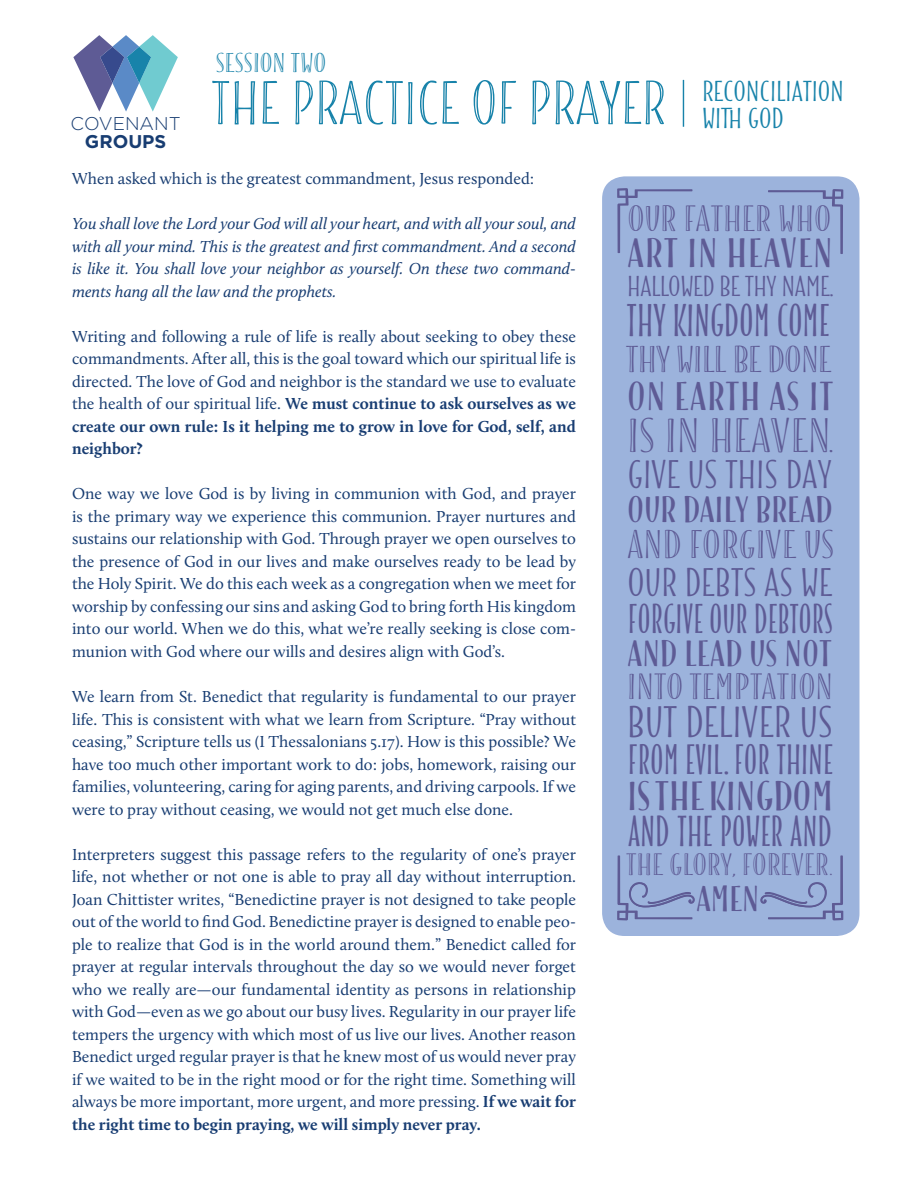
<style>
.page{position:relative;width:918px;height:1188px;background:#fff}
.page>*{position:absolute;margin:0;border:0;box-sizing:border-box;transform-origin:0 0}
.Subheading{font:54px "Blend Caps Inline";color:#1883aa}
.t1{font:42.75px "Blend Caps Engraved";color:#5e5b95}
.t2{font:700 40.5px "Blend Caps Condensed";color:#5e5b95}
.t3{font:700 39px "Blend";color:#5e5b95}
.t4{font:700 38.25px "Blend Caps Condensed";color:#5e5b95}
.t5{font:700 37.5px "Blend Caps Condensed";color:#5e5b95}
.t6{font:700 36.75px "Blend Caps Condensed";color:#5e5b95}
.t7{font:900 36px "Blend Caps";color:#5e5b95}
.t8{font:900 36px "Blend Caps";letter-spacing:.02em;color:#5e5b95}
.t9{font:35.25px/37.5px "Blend Caps Engraved";color:#5e5b95}
.t10{font:700 35.25px "Blend";color:#5e5b95}
.t11{font:900 35.25px "Blend Caps";letter-spacing:.02em;color:#5e5b95}
.t12{font:33px "Blend Caps Engraved";letter-spacing:-.02em;color:#5e5b95}
.t13{font:32.25px/33px "Blend Caps Engraved";color:#5e5b95}
.t14{font:900 32.25px "Blend Caps";letter-spacing:-.005em;color:#5e5b95}
.t15{font:900 31.5px "Blend Caps";color:#5e5b95}
.t16{font:27.3px "Blend Caps Engraved";color:#5e5b95}
.Subheading-2{font:700 25.5px/27px "Blend Caps";color:#1883aa}
.t17{font:700 25.5px "Blend";letter-spacing:-.015em;color:#5e5b95}
.t18{font:24px "Blend Caps Engraved";color:#1883aa}
.t19{font:300 18.45px "Gotham";color:#183d72}
.t20{font:700 18.45px "Gotham";color:#183d72}
._2nd_page_body_text{font:16.5px/22.5px "Calluna";color:#183d72;text-align:justify}
.Body_Text{font:16.5px/22.5px "Calluna";color:#183d72;text-align:justify}
.Body_Text-2{font:italic 16.5px/22.5px "Calluna";color:#183d72;text-align:justify}
.s1{font-weight:700}
.s2{font-family:"Blend";font-weight:700}
.s3{font-family:"Blend Caps";font-weight:900}
</style>
<div class="page">
<svg style="left:73px;top:35px;width:105px;height:77px"></svg>
<div style="left:602px;top:176px;width:258px;height:760px;background:#9cb3dc;border-radius:22px"></div>
<svg style="left:629px;top:882px;width:66px;height:26px"></svg>
<svg style="left:761px;top:882px;width:66px;height:26px"></svg>
<p class="t19" style="left:71px;top:112px;width:111px">COVENANT</p>
<p class="t20" style="left:85px;top:129px;width:83px">GROUPS</p>
<p class="t18" style="left:216px;top:48px;width:112px">SESSION TWO</p>
<p class="Subheading" style="left:211px;top:70px;width:480px">THE PRACTICE OF PRAYER |</p>
<p class="Subheading-2" style="left:702px;top:77px;width:143px">RECONCILIATION<br>WITH GOD</p>
<p class="Body_Text" style="left:72px;top:168px;width:464px">When asked which is the greatest commandment, Jesus responded:</p>
<p class="Body_Text-2" style="left:72px;top:212px;width:506px">You shall love the Lord your God will all your heart, and with all your soul, and with all your mind. This is the greatest and first commandment. And a second is like it. You shall love your neighbor as yourself. On these two command&shy;ments hang all the law and the prophets.</p>
<p class="Body_Text" style="left:72px;top:325px;width:506px">Writing and following a rule of life is really about seeking to obey these commandments. After all, this is the goal toward which our spiritual life is directed. The love of God and neighbor is the standard we use to evaluate the health of our spiritual life. <span class="s1">We must continue to ask ourselves as we create our own rule: Is it helping me to grow in love for God, self, and neighbor?</span></p>
<p class="Body_Text" style="left:72px;top:483px;width:506px">One way we love God is by living in communion with God, and prayer is the primary way we experience this communion. Prayer nurtures and sustains our relationship with God. Through prayer we open ourselves to the presence of God in our lives and make ourselves ready to be lead by the Holy Spirit. We do this each week as a congregation when we meet for worship by confessing our sins and asking God to bring forth His kingdom into our world. When we do this, what we’re really seeking is close com&shy;munion with God where our wills and desires align with God’s.</p>
<p class="_2nd_page_body_text" style="left:72px;top:685px;width:506px">We learn from St. Benedict that regularity is fundamental to our prayer life. This is consistent with what we learn from Scripture. “Pray without ceasing,” Scripture tells us (I Thessalonians 5.17). How is this possible? We have too much other important work to do: jobs, homework, raising our families, volunteering, caring for aging parents, and driving carpools. If we were to pray without ceasing, we would not get much else done.</p>
<p class="_2nd_page_body_text" style="left:72px;top:843px;width:506px">Interpreters suggest this passage refers to the regularity of one’s prayer life, not whether or not one is able to pray all day without interruption.<br>Joan Chittister writes, “Benedictine prayer is not designed to take people out of the world to find God. Benedictine prayer is designed to enable peo&shy;ple to realize that God is in the world around them.” Benedict called for prayer at regular intervals throughout the day so we would never forget who we really are—our fundamental identity as persons in relationship with God—even as we go about our busy lives. Regularity in our prayer life tempers the urgency with which most of us live our lives. Another reason Benedict urged regular prayer is that he knew most of us would never pray if we waited to be in the right mood or for the right time. Something will always be more important, more urgent, and more pressing. <span class="s1">If we wait for the right time to begin praying, we will simply never pray.</span></p>
<p class="t13" style="left:627px;top:202px;width:205px">OUR FATHER WHO</p>
<p class="t8" style="left:628px;top:232px;width:206px">ART IN HEAVEN</p>
<p class="t17" style="left:627px;top:270px;width:208px">HALLOWED BE THY NAME.</p>
<p class="t2" style="left:627px;top:297px;width:204px">THY KINGDOM COME</p>
<p class="t12" style="left:625px;top:339px;width:208px">THY WILL BE DONE</p>
<p class="t11" style="left:627px;top:375px;width:208px">ON EARTH AS IT</p>
<p class="t1" style="left:627px;top:409px;width:209px">IS IN HEAVEN.</p>
<p class="t10" style="left:627px;top:452px;width:206px">GIVE US THIS DAY</p>
<p class="t14" style="left:627px;top:491px;width:207px">OUR DAILY BREAD</p>
<p class="t9" style="left:627px;top:525px;width:209px">AND FORGIVE US<br><span class="s2">OUR DEBTS AS WE</span></p>
<p class="t6" style="left:628px;top:597px;width:206px">FORGIVE OUR DEBTORS</p>
<p class="t13" style="left:627px;top:637px;width:207px"><span class="s3">AND LEAD US NOT<br></span>INTO TEMPTATION</p>
<p class="t3" style="left:627px;top:698px;width:207px">BUT DELIVER US</p>
<p class="t5" style="left:628px;top:737px;width:207px">FROM EVIL. FOR THINE</p>
<p class="t7" style="left:627px;top:775px;width:207px">IS THE KINGDOM</p>
<p class="t4" style="left:628px;top:809px;width:205px">AND THE POWER AND</p>
<p class="t16" style="left:626px;top:847px;width:210px">THE GLORY, FOREVER.</p>
<p class="t15" style="left:627px;top:880px;width:134px">➢AMEN</p>
</div>
